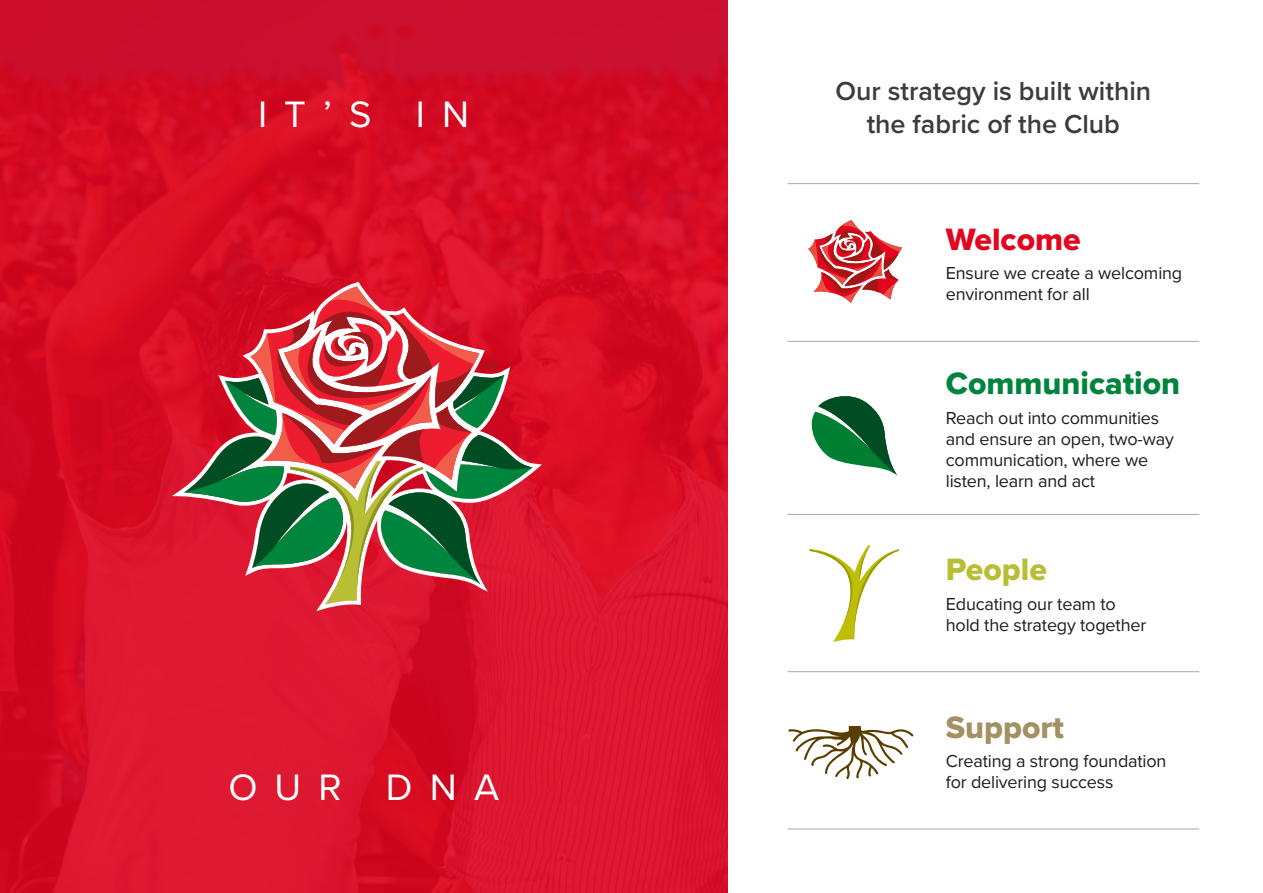
<style>
.page{position:relative;width:1263px;height:893px;background:#fff}
.page>*{position:absolute;margin:0;border:0;box-sizing:border-box;transform-origin:0 0}
.t1{font:38.1px "Proxima Nova";letter-spacing:.45em;color:#fff}
.t2{font:32.1px "Proxima Nova Extrabld";color:#00843d}
.t3{font:32.1px "Proxima Nova Extrabld";color:#a39161}
.t4{font:32.1px "Proxima Nova Extrabld";color:#e30520}
.t5{font:32.1px "Proxima Nova Extrabld";color:#b7be34}
.t6{font:600 27px/33px "Proxima Nova";color:#3c3c3b;text-align:center}
.t7{font:18px/21px "Proxima Nova";letter-spacing:-.01em;color:#1d1d1b}
</style>
<div class="page">
<div style="left:0;top:0;width:727px;height:893px;background:linear-gradient(to right,#d60e27,#d8122b)"></div>
<svg style="left:172px;top:282px;width:370px;height:329px;background:#db172e"></svg>
<svg style="left:184px;top:286px;width:349px;height:318px;background:#b34e4b"></svg>
<hr style="left:787px;top:671px;width:412px;height:1px;background:#1d1d1b">
<hr style="left:787px;top:514px;width:412px;height:1px;background:#1d1d1b">
<hr style="left:787px;top:341px;width:412px;height:1px;background:#1d1d1b">
<hr style="left:787px;top:829px;width:412px;height:1px;background:#1d1d1b">
<svg style="left:788px;top:725px;width:126px;height:54px"></svg>
<svg style="left:809px;top:545px;width:90px;height:97px"></svg>
<hr style="left:787px;top:183px;width:412px;height:1px;background:#1d1d1b">
<svg style="left:811px;top:396px;width:87px;height:80px"></svg>
<svg style="left:808px;top:220px;width:94px;height:83px"></svg>
<h1 class="t1" style="left:258px;top:86px;width:212px">IT’S IN</h1>
<h1 class="t1" style="left:228px;top:759px;width:272px">OUR DNA</h1>
<h3 class="t6" style="left:835px;top:73px;width:317px">Our strategy is built within the fabric of the Club</h3>
<h2 class="t4" style="left:946px;top:215px;width:136px">Welcome</h2>
<p class="t7" style="left:946px;top:262px;width:238px">Ensure we create a welcoming environment for all</p>
<h2 class="t2" style="left:946px;top:360px;width:236px">Communication</h2>
<p class="t7" style="left:946px;top:406px;width:230px">Reach out into communities and ensure an open, two-way communication, where we listen, learn and act</p>
<h2 class="t5" style="left:946px;top:546px;width:103px">People</h2>
<p class="t7" style="left:946px;top:593px;width:202px">Educating our team to hold the strategy together</p>
<h2 class="t3" style="left:946px;top:703px;width:120px">Support</h2>
<p class="t7" style="left:946px;top:750px;width:222px">Creating a strong foundation for delivering success</p>
</div>
